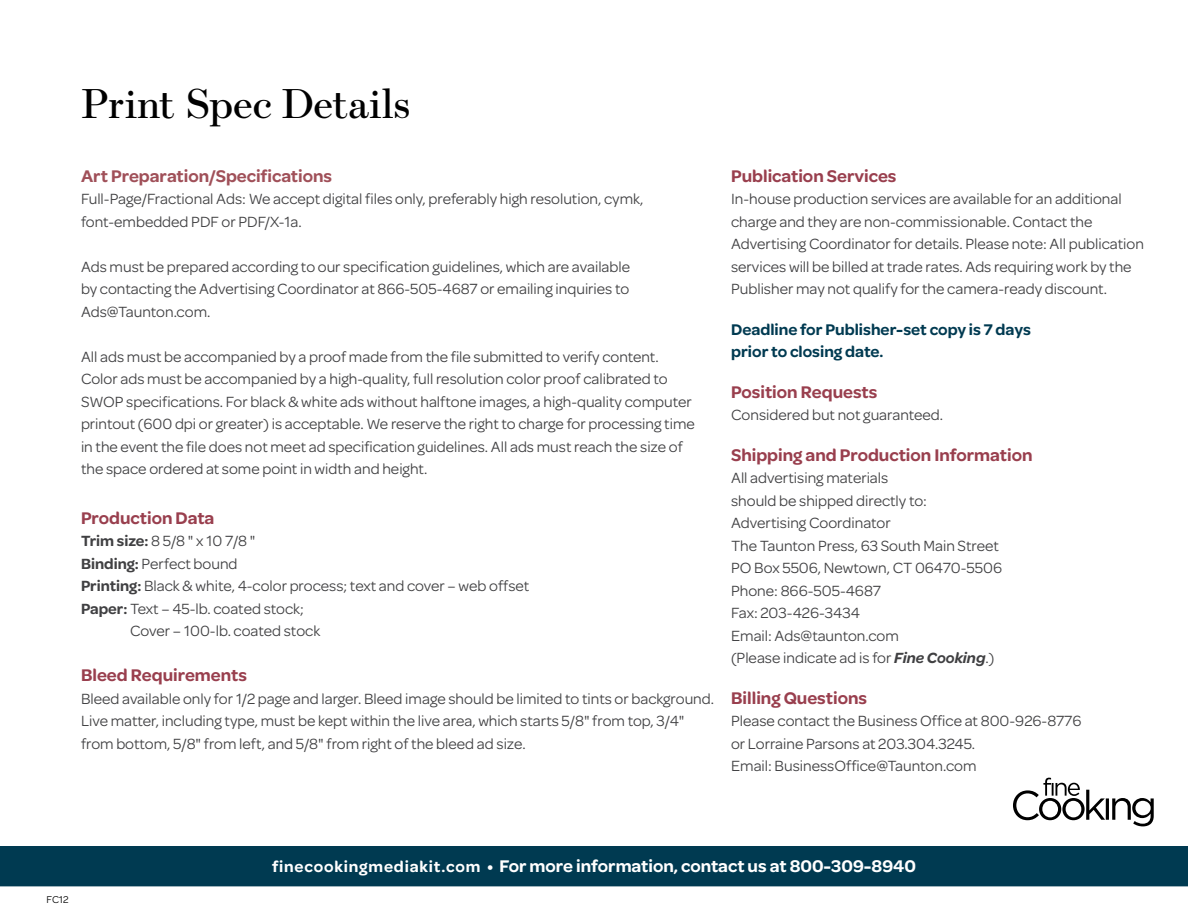
<style>
.page{position:relative;width:1188px;height:918px;background:#fff}
.page>*{position:absolute;margin:0;border:0;box-sizing:border-box;transform-origin:0 0}
.t1{font:42px "Escrow";letter-spacing:-.01em;color:#000}
.t2{font:600 18px "FC Omnes";color:#993f4e}
.t3{font:600 18px "FC Omnes";color:#fff}
.t4{font:600 18px "FC Omnes";color:#a05059}
.t5{font:600 16.5px/22.5px "FC Omnes";color:#003a51}
.t6{font:15.75px/22.5px "FC Omnes";color:#404042}
.t7{font:10.5px "FC Omnes";color:#000}
.s1{font-weight:600}
.s2{font-weight:600;font-style:italic}
.s3{font-size:16.5px}
</style>
<div class="page">
<div style="left:0;top:846px;width:1188px;height:40px;background:#003a51"></div>
<svg style="left:1013px;top:778px;width:141px;height:48px"></svg>
<p class="t1" style="left:81px;top:78px;width:331px">Print Spec Details</p>
<p class="t4" style="left:81px;top:166px;width:253px">Art Preparation/Specifications</p>
<p class="t6" style="left:81px;top:188px;width:564px">Full-Page/Fractional Ads: We accept digital files only, preferably high resolution, cymk, font-embedded PDF or PDF/X-1a.</p>
<p class="t6" style="left:81px;top:255px;width:551px;text-align:justify">Ads must be prepared according to our specification guidelines, which are available by contacting the Advertising Coordinator at 866-505-4687 or emailing inquiries to Ads@Taunton.com.</p>
<p class="t6" style="left:81px;top:345px;width:615px">All ads must be accompanied by a proof made from the file submitted to verify content.<br>Color ads must be accompanied by a high-quality, full resolution color proof calibrated to SWOP specifications. For black &amp; white ads without halftone images, a high-quality computer printout (600 dpi or greater) is acceptable. We reserve the right to charge for processing time in the event the file does not meet ad specification guidelines. All ads must reach the size of the space ordered at some point in width and height.</p>
<p class="t2" style="left:81px;top:508px;width:135px">Production Data</p>
<p class="t6" style="left:81px;top:530px;width:176px"><span class="s1">Trim size:</span> 8 5/8 " x 10 7/8 "</p>
<p class="t6" style="left:81px;top:552px;width:158px"><span class="s1">Binding:</span> Perfect bound</p>
<p class="t6" style="left:81px;top:575px;width:450px"><span class="s1">Printing:</span> Black &amp; white, 4-color process; text and cover – web offset</p>
<p class="t6" style="left:81px;top:597px;width:224px"><span class="s1">Paper:</span> Text – 45-lb. coated stock;</p>
<p class="t6" style="left:130px;top:620px;width:192px">Cover – 100-lb. coated stock</p>
<p class="t2" style="left:81px;top:665px;width:167px">Bleed Requirements</p>
<p class="t6" style="left:81px;top:687px;width:635px">Bleed available only for 1/2 page and larger. Bleed image should be limited to tints or background.<br>Live matter, including type, must be kept within the live area, which starts 5/8" from top, 3/4" from bottom, 5/8" from left, and 5/8" from right of the bleed ad size.</p>
<p class="t2" style="left:731px;top:166px;width:167px">Publication Services</p>
<p class="t6" style="left:731px;top:188px;width:414px">In-house production services are available for an additional charge and they are non-commissionable. Contact the Advertising Coordinator for details. Please note: All publication services will be billed at trade rates. Ads requiring work by the Publisher may not qualify for the camera-ready discount.</p>
<p class="t5" style="left:731px;top:318px;width:301px">Deadline for Publisher-set copy is 7 days prior to closing date.</p>
<p class="t2" style="left:731px;top:382px;width:148px">Position Requests</p>
<p class="t6" style="left:731px;top:404px;width:214px">Considered but not guaranteed.</p>
<p class="t2" style="left:731px;top:445px;width:303px">Shipping and Production Information</p>
<p class="t6" style="left:731px;top:467px;width:273px">All advertising materials<br>should be shipped directly to:<br>Advertising Coordinator<br>The Taunton Press, 63 South Main Street<br>PO Box 5506, Newtown, CT 06470-5506<br>Phone: 866-505-4687<br>Fax: 203-426-3434<br>Email: Ads@taunton.com<br>(Please indicate ad is for <span class="s2">Fine Cooking</span>.)</p>
<p class="t2" style="left:731px;top:688px;width:137px">Billing Questions</p>
<p class="t6" style="left:731px;top:710px;width:352px">Please contact the Business Office at 800-926-8776 or Lorraine Parsons at 203.304.3245.<br>Email: BusinessOffice@Taunton.com</p>
<p class="t7" style="left:46px;top:893px;width:24px">FC12</p>
<p class="t3" style="left:272px;top:855px;width:645px"><span class="s3">finecookingmediakit.com</span> • For more information, contact us at 800-309-8940</p>
</div>
